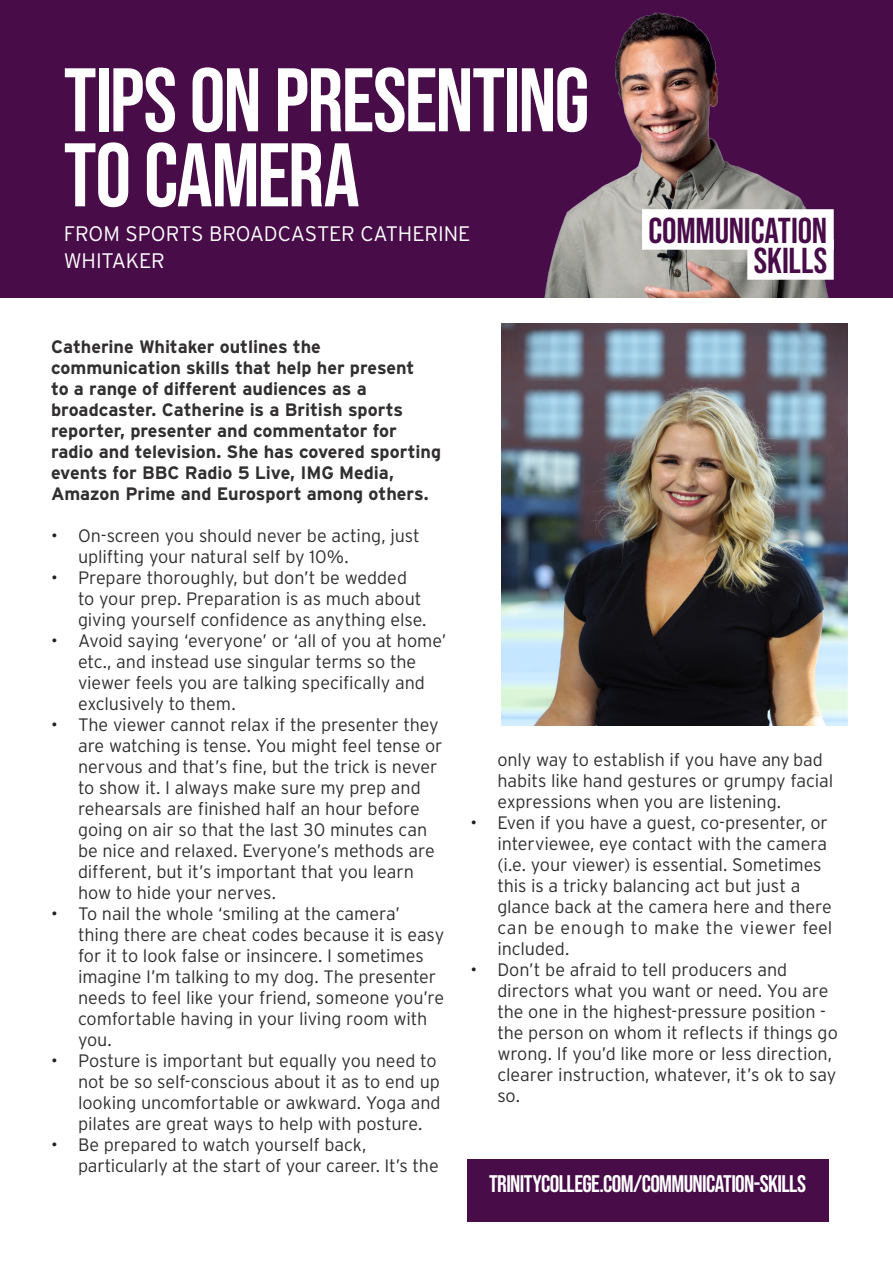
<style>
.page{position:relative;width:893px;height:1263px;background:#fff}
.page>*{position:absolute;margin:0;border:0;box-sizing:border-box;transform-origin:0 0}
.t1{font:90px/75px "Bebas Neue";letter-spacing:-.02em;color:#fff}
.t2{font:36px "Bebas Neue";letter-spacing:-.005em;color:#480c49}
.t3{font:24px "Bebas Neue";letter-spacing:-.025em;color:#fff}
.t4{font:300 21px/27px "Interstate";letter-spacing:-.01em;color:#fff}
.t5{font:300 18px/21px "Interstate";letter-spacing:-.005em;color:#312f30}
.t6{font:700 18px/21px "Interstate";letter-spacing:-.005em;color:#312f30}
.s1{color:#231f20}
</style>
<div class="page">
<div style="left:0;top:0;width:893px;height:298px;background:#480c49"></div>
<div style="left:468px;top:1159px;width:361px;height:62px;background:#480c49"></div>
<img style="left:544px;top:12px;width:285px;height:286px">
<div style="left:642px;top:209px;width:192px;height:41px;background:#fff"></div>
<div style="left:747px;top:239px;width:87px;height:41px;background:#fff"></div>
<img style="left:501px;top:324px;width:347px;height:401px">
<p class="t1" style="left:64px;top:62px;width:527px">TIPS ON PRESENTING<br>TO CAMERA</p>
<p class="t4" style="left:64px;top:220px;width:408px">FROM SPORTS BROADCASTER CATHERINE<br>WHITAKER</p>
<p class="t2" style="left:648px;top:210px;width:180px">COMMUNICATION</p>
<p class="t2" style="left:754px;top:240px;width:75px">SKILLS</p>
<p class="t6" style="left:51px;top:336px;width:392px">Catherine Whitaker outlines the communication skills that help her present<br>to a range of different audiences as a broadcaster. Catherine is a British sports reporter, presenter and commentator for radio and television. She has covered sporting events for BBC Radio 5 Live, IMG Media, Amazon Prime and Eurosport among others.</p>
<p class="t5" style="left:78px;top:525px;width:343px;text-indent:-27px"><span class="s1">•</span> On-screen you should never be acting, just uplifting your natural self by 10%.</p>
<p class="t5" style="left:78px;top:567px;width:350px;text-indent:-27px"><span class="s1">•</span> Prepare thoroughly, but don’t be wedded to your prep. Preparation is as much about giving yourself confidence as anything else.</p>
<p class="t5" style="left:78px;top:630px;width:370px;text-indent:-27px"><span class="s1">•</span> Avoid saying ‘everyone’ or ‘all of you at home’ etc., and instead use singular terms so the viewer feels you are talking specifically and exclusively to them.</p>
<p class="t5" style="left:78px;top:714px;width:366px;text-indent:-27px"><span class="s1">•</span> The viewer cannot relax if the presenter they are watching is tense. You might feel tense or nervous and that’s fine, but the trick is never to show it. I always make sure my prep and rehearsals are finished half an hour before going on air so that the last 30 minutes can be nice and relaxed. Everyone’s methods are different, but it’s important that you learn how to hide your nerves.</p>
<p class="t5" style="left:78px;top:903px;width:368px;text-indent:-27px"><span class="s1">•</span> To nail the whole ‘smiling at the camera’ thing there are cheat codes because it is easy for it to look false or insincere. I sometimes imagine I’m talking to my dog. The presenter needs to feel like your friend, someone you’re comfortable having in your living room with you.</p>
<p class="t5" style="left:78px;top:1050px;width:364px;text-indent:-27px"><span class="s1">•</span> Posture is important but equally you need to not be so self-conscious about it as to end up looking uncomfortable or awkward. Yoga and pilates are great ways to help with posture.</p>
<p class="t5" style="left:78px;top:1134px;width:362px;text-indent:-27px"><span class="s1">•</span> Be prepared to watch yourself back, particularly at the start of your career. It’s the</p>
<p class="t5" style="left:497px;top:749px;width:337px">only way to establish if you have any bad habits like hand gestures or grumpy facial expressions when you are listening.</p>
<p class="t5" style="left:497px;top:812px;width:336px;text-indent:-27px"><span class="s1">•</span> Even if you have a guest, co-presenter, or interviewee, eye contact with the camera (i.e. your viewer) is essential. Sometimes this is a tricky balancing act but just a glance back at the camera here and there can be enough to make the viewer feel included.</p>
<p class="t5" style="left:497px;top:959px;width:342px;text-indent:-27px"><span class="s1">•</span> Don’t be afraid to tell producers and directors what you want or need. You are the one in the highest-pressure position - the person on whom it reflects if things go wrong. If you’d like more or less direction, clearer instruction, whatever, it’s ok to say so.</p>
<p class="t3" style="left:489px;top:1170px;width:318px">TRINITYCOLLEGE.COM/COMMUNICATION-SKILLS</p>
</div>
